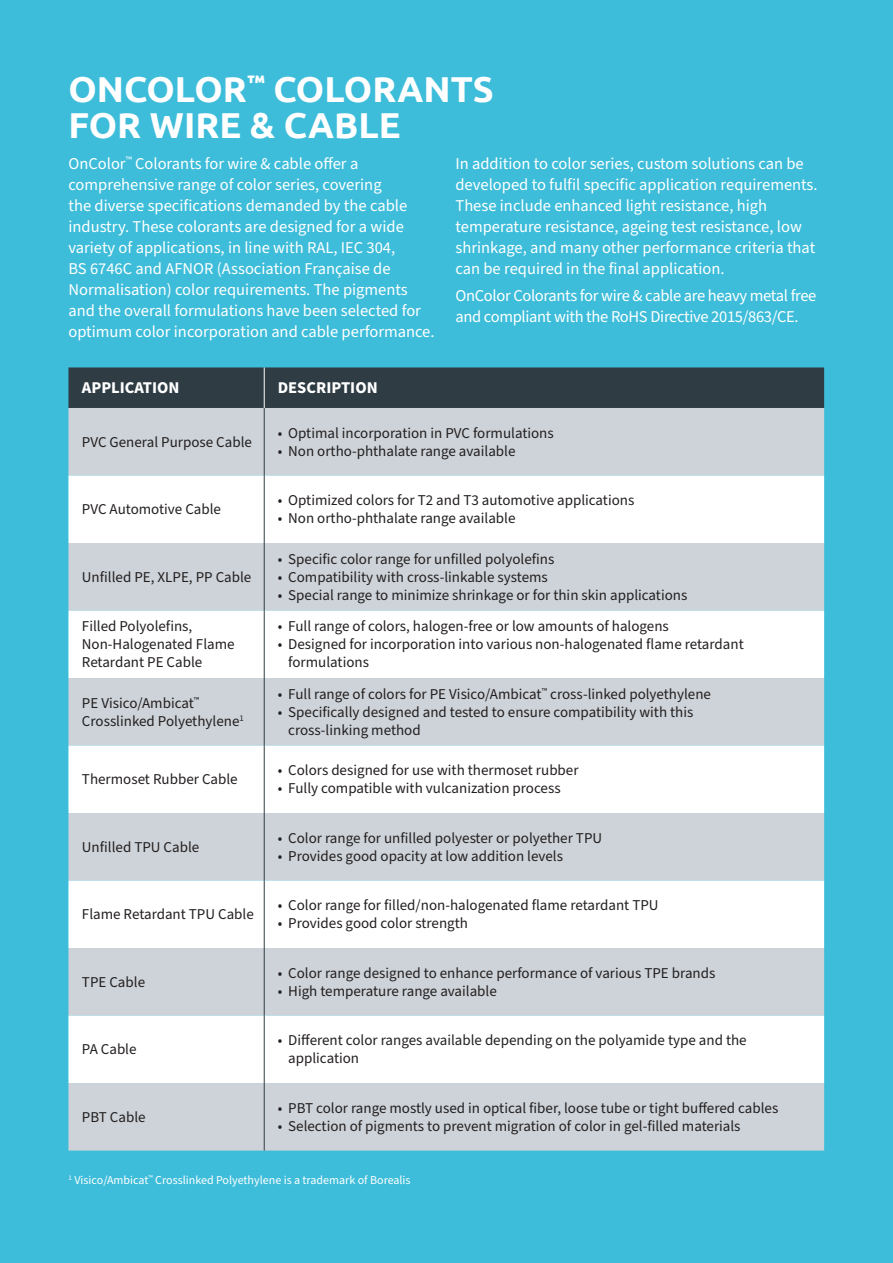
<style>
.page{position:relative;width:893px;height:1263px;background:#3dbdda}
.page>*{position:absolute;margin:0;border:0;box-sizing:border-box;transform-origin:0 0}
.t1{font:700 36px/36px "Ubuntu";color:#fff}
.t2{font:16.5px/21px "Source Sans Pro";color:#fff}
.t3{font:16.5px/21px "Source Sans Pro";letter-spacing:-.02em;color:#fff}
.t4{font:700 16.5px "Source Sans Pro";color:#fff}
.t5{font:15px/18px "Source Sans Pro";color:#231f20}
.t6{font:12px "Source Sans Pro";color:#fff}
</style>
<div class="page">
<div style="left:68px;top:367px;width:756px;height:41px;background:#2f3c43"></div>
<div style="left:68px;top:408px;width:756px;height:742px;background:#cdd3d8"></div>
<svg style="left:68px;top:475px;width:756px;height:608px;background:#e8ebed"></svg>
<hr style="left:264px;top:367px;width:1px;height:41px;background:#fff">
<hr style="left:264px;top:408px;width:1px;height:67px;background:#2f3c43">
<hr style="left:264px;top:475px;width:1px;height:68px;background:#2f3c43">
<hr style="left:264px;top:543px;width:1px;height:67px;background:#2f3c43">
<hr style="left:264px;top:610px;width:1px;height:68px;background:#2f3c43">
<hr style="left:264px;top:678px;width:1px;height:67px;background:#2f3c43">
<hr style="left:264px;top:745px;width:1px;height:68px;background:#2f3c43">
<hr style="left:264px;top:813px;width:1px;height:67px;background:#2f3c43">
<hr style="left:264px;top:880px;width:1px;height:68px;background:#2f3c43">
<hr style="left:264px;top:948px;width:1px;height:67px;background:#2f3c43">
<hr style="left:264px;top:1015px;width:1px;height:68px;background:#2f3c43">
<hr style="left:264px;top:1083px;width:1px;height:67px;background:#2f3c43">
<p class="t1" style="left:68px;top:70px;width:427px">ONCOLOR<sup>™</sup> COLORANTS<br>FOR WIRE &amp; CABLE</p>
<p class="t2" style="left:68px;top:153px;width:368px">OnColor<sup>™</sup> Colorants for wire &amp; cable offer a comprehensive range of color series, covering<br>the diverse specifications demanded by the cable industry. These colorants are designed for a wide variety of applications, in line with RAL, IEC 304,<br>BS 6746C and AFNOR (Association Française de Normalisation) color requirements. The pigments and the overall formulations have been selected for optimum color incorporation and cable performance.</p>
<p class="t2" style="left:455px;top:153px;width:364px">In addition to color series, custom solutions can be developed to fulfil specific application requirements.<br>These include enhanced light resistance, high temperature resistance, ageing test resistance, low shrinkage, and many other performance criteria that can be required in the final application.</p>
<p class="t3" style="left:455px;top:286px;width:362px">OnColor Colorants for wire &amp; cable are heavy metal free and compliant with the RoHS Directive 2015/863/CE.</p>
<p class="t4" style="left:82px;top:376px;width:99px">APPLICATION</p>
<p class="t4" style="left:278px;top:376px;width:101px">DESCRIPTION</p>
<p class="t5" style="left:82px;top:433px;width:172px">PVC General Purpose Cable</p>
<p class="t5" style="left:82px;top:501px;width:141px">PVC Automotive Cable</p>
<p class="t5" style="left:82px;top:568px;width:171px">Unfilled PE, XLPE, PP Cable</p>
<p class="t5" style="left:278px;top:424px;width:278px">• Optimal incorporation in PVC formulations</p>
<p class="t5" style="left:278px;top:442px;width:239px">• Non ortho-phthalate range available</p>
<p class="t5" style="left:278px;top:492px;width:358px">• Optimized colors for T2 and T3 automotive applications</p>
<p class="t5" style="left:278px;top:510px;width:239px">• Non ortho-phthalate range available</p>
<p class="t5" style="left:278px;top:550px;width:278px">• Specific color range for unfilled polyolefins</p>
<p class="t5" style="left:278px;top:568px;width:272px">• Compatibility with cross-linkable systems</p>
<p class="t5" style="left:278px;top:586px;width:411px">• Special range to minimize shrinkage or for thin skin applications</p>
<p class="t5" style="left:82px;top:618px;width:154px">Filled Polyolefins,<br>Non-Halogenated Flame<br>Retardant PE Cable</p>
<p class="t5" style="left:278px;top:618px;width:393px">• Full range of colors, halogen-free or low amounts of halogens</p>
<p class="t5" style="left:288px;top:636px;width:457px;text-indent:-10px">• Designed for incorporation into various non-halogenated flame retardant formulations</p>
<p class="t5" style="left:82px;top:694px;width:163px">PE Visico/Ambicat<sup>™<br></sup>Crosslinked Polyethylene<sup>1</sup></p>
<p class="t5" style="left:82px;top:771px;width:157px">Thermoset Rubber Cable</p>
<p class="t5" style="left:82px;top:838px;width:119px">Unfilled TPU Cable</p>
<p class="t5" style="left:82px;top:906px;width:173px">Flame Retardant TPU Cable</p>
<p class="t5" style="left:82px;top:973px;width:65px">TPE Cable</p>
<p class="t5" style="left:278px;top:685px;width:435px">• Full range of colors for PE Visico/Ambicat<sup>™</sup> cross-linked polyethylene</p>
<p class="t5" style="left:288px;top:703px;width:407px;text-indent:-10px">• Specifically designed and tested to ensure compatibility with this cross-linking method</p>
<p class="t5" style="left:278px;top:762px;width:302px">• Colors designed for use with thermoset rubber</p>
<p class="t5" style="left:278px;top:780px;width:284px">• Fully compatible with vulcanization process</p>
<p class="t5" style="left:278px;top:829px;width:326px">• Color range for unfilled polyester or polyether TPU</p>
<p class="t5" style="left:278px;top:847px;width:287px">• Provides good opacity at low addition levels</p>
<p class="t5" style="left:278px;top:897px;width:382px">• Color range for filled/non-halogenated flame retardant TPU</p>
<p class="t5" style="left:278px;top:915px;width:192px">• Provides good color strength</p>
<p class="t5" style="left:278px;top:964px;width:439px">• Color range designed to enhance performance of various TPE brands</p>
<p class="t5" style="left:278px;top:982px;width:221px">• High temperature range available</p>
<p class="t5" style="left:82px;top:1041px;width:56px">PA Cable</p>
<p class="t5" style="left:288px;top:1032px;width:460px;text-indent:-10px">• Different color ranges available depending on the polyamide type and the application</p>
<p class="t5" style="left:82px;top:1108px;width:65px">PBT Cable</p>
<p class="t5" style="left:278px;top:1099px;width:502px">• PBT color range mostly used in optical fiber, loose tube or tight buffered cables</p>
<p class="t5" style="left:278px;top:1117px;width:464px">• Selection of pigments to prevent migration of color in gel-filled materials</p>
<p class="t6" style="left:68px;top:1172px;width:344px"><sup>1</sup> Visico/Ambicat<sup>™</sup> Crosslinked Polyethylene is a trademark of Borealis</p>
</div>
